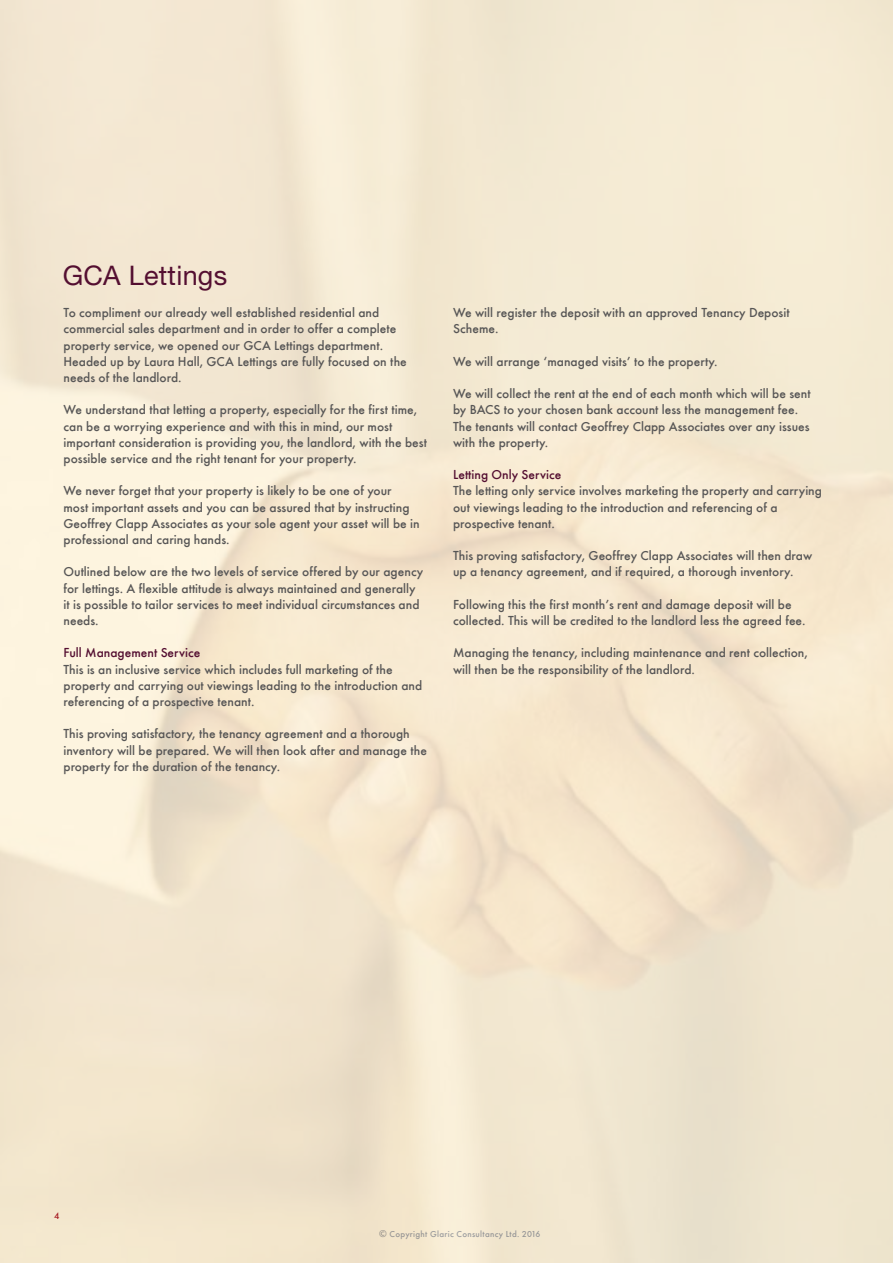
<style>
.page{position:relative;width:893px;height:1263px;background:#fff}
.page>*{position:absolute;margin:0;border:0;box-sizing:border-box;transform-origin:0 0}
.t1{font:27px "Helvetica Neue";letter-spacing:.01em;color:#540f31}
.t2{font:13.5px/16.2px "Futura T Medi Ro 1";color:#575656}
.t3{font:13.5px "Futura T Medi Ro 1";color:#540f31}
.t4{font:9px "Futura T Medi Ro 1";letter-spacing:.03em;color:#a0a2a6}
.t5{font:500 9px "Futura BT";color:#ad1921}
.s1{font-family:"Futura";font-weight:500;color:#9b9a9a}
</style>
<div class="page">
<h1 class="t1" style="left:63px;top:259px;width:166px">GCA Lettings</h1>
<p class="t2" style="left:64px;top:304px;width:345px">To compliment our already well established residential and commercial sales department and in order to offer a complete property service, we opened our GCA Lettings department.<br>Headed up by Laura Hall, GCA Lettings are fully focused on the needs of the landlord.</p>
<p class="t2" style="left:64px;top:402px;width:365px">We understand that letting a property, especially for the first time, can be a worrying experience and with this in mind, our most important consideration is providing you, the landlord, with the best possible service and the right tenant for your property.</p>
<p class="t2" style="left:64px;top:483px;width:358px">We never forget that your property is likely to be one of your most important assets and you can be assured that by instructing Geoffrey Clapp Associates as your sole agent your asset will be in professional and caring hands.</p>
<p class="t2" style="left:64px;top:564px;width:361px">Outlined below are the two levels of service offered by our agency for lettings. A flexible attitude is always maintained and generally it is possible to tailor services to meet individual circumstances and needs.</p>
<p class="t3" style="left:64px;top:645px;width:138px">Full Management Service</p>
<p class="t2" style="left:64px;top:661px;width:360px">This is an inclusive service which includes full marketing of the property and carrying out viewings leading to the introduction and referencing of a prospective tenant.</p>
<p class="t2" style="left:64px;top:726px;width:365px">This proving satisfactory, the tenancy agreement and a thorough inventory will be prepared. We will then look after and manage the property for the duration of the tenancy.</p>
<p class="t2" style="left:453px;top:304px;width:338px">We will register the deposit with an approved Tenancy Deposit<br>Scheme.</p>
<p class="t2" style="left:453px;top:353px;width:266px">We will arrange ‘managed visits’ to the property.</p>
<p class="t2" style="left:453px;top:385px;width:359px">We will collect the rent at the end of each month which will be sent by BACS to your chosen bank account less the management fee.<br>The tenants will contact Geoffrey Clapp Associates over any issues with the property.</p>
<p class="t3" style="left:453px;top:467px;width:110px">Letting Only Service</p>
<p class="t2" style="left:453px;top:483px;width:370px">The letting only service involves marketing the property and carrying out viewings leading to the introduction and referencing of a prospective tenant.</p>
<p class="t2" style="left:453px;top:547px;width:361px">This proving satisfactory, Geoffrey Clapp Associates will then draw up a tenancy agreement, and if required, a thorough inventory.</p>
<p class="t2" style="left:453px;top:596px;width:354px">Following this the first month’s rent and damage deposit will be collected. This will be credited to the landlord less the agreed fee.</p>
<p class="t2" style="left:453px;top:645px;width:356px">Managing the tenancy, including maintenance and rent collection, will then be the responsibility of the landlord.</p>
<p class="t5" style="left:54px;top:1210px;width:7px">4</p>
<p class="t4" style="left:379px;top:1228px;width:163px"><span class="s1">©</span> Copyright Glaric Consultancy Ltd. 2016</p>
</div>
